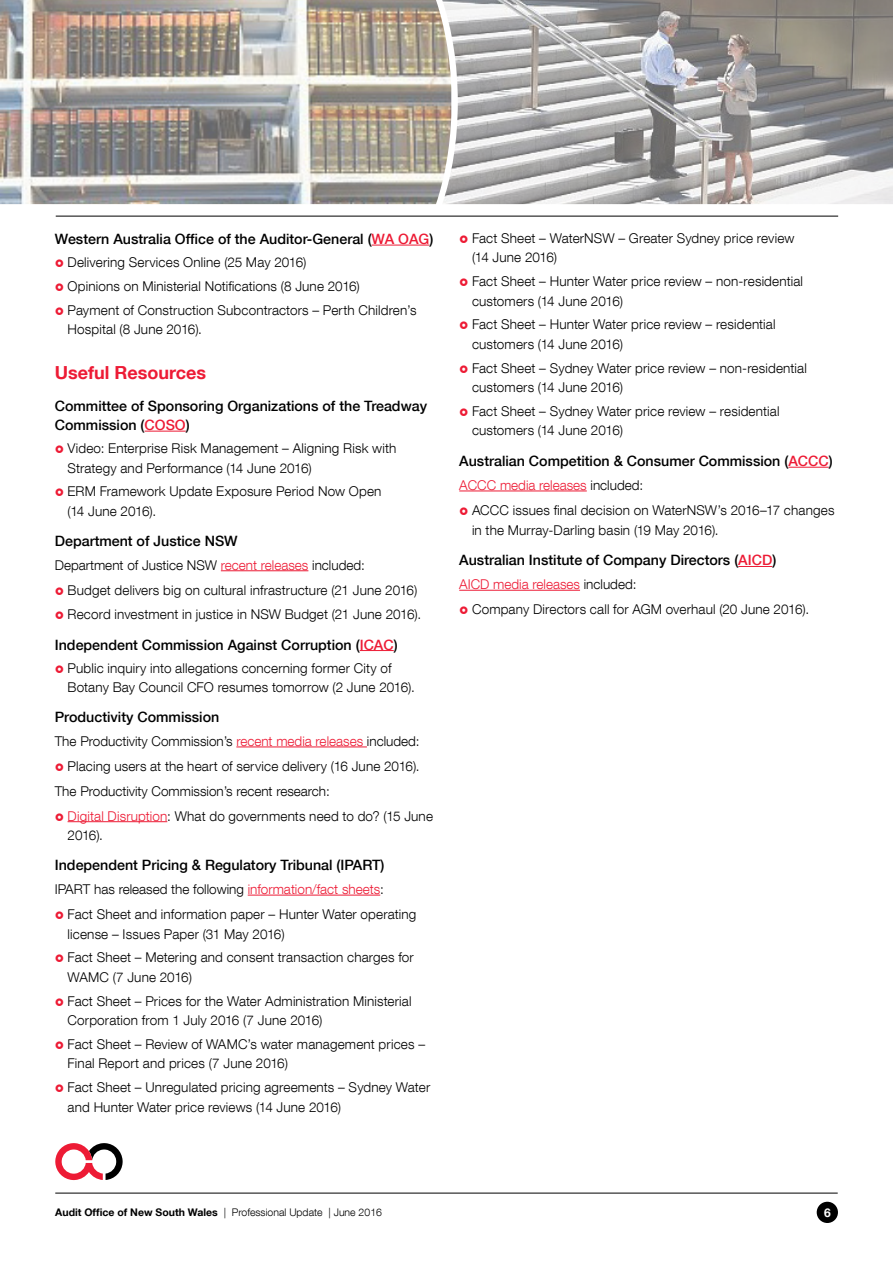
<style>
.page{position:relative;width:893px;height:1263px;background:#fff}
.page>*{position:absolute;margin:0;border:0;box-sizing:border-box;transform-origin:0 0}
.t1{font:700 18px "Helvetica Neue LT Com";color:#ed1b35}
.t2{font:500 14.25px/19.5px "Helvetica Neue LT Com";color:#000}
.t3{font:300 13.5px/19.5px "Helvetica Neue LT Com";letter-spacing:.01em;color:#000}
.t4{font:700 12px "Helvetica Neue LT Com";color:#fff}
.t5{font:300 10.5px "Helvetica Neue LT Com";color:#000}
.s1{color:#ed1b35}
.s2{font-weight:700}
</style>
<div class="page">
<hr style="left:55px;top:1193px;width:783px;height:1px;background:#000">
<div style="left:817px;top:1202px;width:21px;height:21px;background:#000;border-radius:50%"></div>
<svg style="left:55px;top:1143px;width:68px;height:37px"></svg>
<img style="left:451px;top:0;width:442px;height:204px">
<img style="left:0;top:0;width:451px;height:204px">
<hr style="left:56px;top:216px;width:782px;height:1px;background:#000">
<hr style="left:372px;top:245px;width:57px;height:1px;background:#ed1b35">
<hr style="left:145px;top:431px;width:41px;height:1px;background:#ed1b35">
<hr style="left:221px;top:570px;width:87px;height:1px;background:#ed1b35">
<hr style="left:360px;top:650px;width:34px;height:1px;background:#ed1b35">
<hr style="left:236px;top:747px;width:131px;height:1px;background:#ed1b35">
<hr style="left:68px;top:821px;width:99px;height:1px;background:#ed1b35">
<hr style="left:248px;top:895px;width:132px;height:1px;background:#ed1b35">
<hr style="left:788px;top:467px;width:41px;height:1px;background:#ed1b35">
<hr style="left:459px;top:491px;width:128px;height:1px;background:#ed1b35">
<hr style="left:738px;top:566px;width:34px;height:1px;background:#ed1b35">
<hr style="left:459px;top:590px;width:121px;height:1px;background:#ed1b35">
<p class="t2" style="left:55px;top:229px;width:380px">Western Australia Office of the Auditor-General (<span class="s1">WA OAG</span>)</p>
<p class="t3" style="left:68px;top:250px;width:351px;line-height:23.7px">Delivering Services Online (25 May 2016)<br>Opinions on Ministerial Notifications (8 June 2016)<br>Payment of Construction Subcontractors – Perth Children’s</p>
<p class="t3" style="left:68px;top:319px;width:136px">Hospital (8 June 2016).</p>
<h1 class="t1" style="left:55px;top:361px;width:153px">Useful Resources</h1>
<p class="t2" style="left:55px;top:396px;width:374px">Committee of Sponsoring Organizations of the Treadway<br>Commission (<span class="s1">COSO</span>)</p>
<p class="t3" style="left:68px;top:438px;width:330px">Video: Enterprise Risk Management – Aligning Risk with<br>Strategy and Performance (14 June 2016)</p>
<p class="t3" style="left:68px;top:481px;width:315px">ERM Framework Update Exposure Period Now Open (14 June 2016).</p>
<p class="t2" style="left:55px;top:531px;width:184px">Department of Justice NSW</p>
<p class="t3" style="left:68px;top:552px;width:351px;line-height:25.2px;text-indent:-13px">Department of Justice NSW <span class="s1">recent releases</span> included:<br>Budget delivers big on cultural infrastructure (21 June 2016)</p>
<p class="t3" style="left:68px;top:604px;width:355px">Record investment in justice in NSW Budget (21 June 2016).</p>
<p class="t2" style="left:55px;top:634px;width:344px">Independent Commission Against Corruption (<span class="s1">ICAC</span>)</p>
<p class="t3" style="left:68px;top:658px;width:349px">Public inquiry into allegations concerning former City of<br>Botany Bay Council CFO resumes tomorrow (2 June 2016).</p>
<p class="t2" style="left:55px;top:707px;width:166px">Productivity Commission</p>
<p class="t3" style="left:55px;top:731px;width:366px">The Productivity Commission’s <span class="s1">recent media releases</span> included:</p>
<p class="t3" style="left:68px;top:756px;width:354px">Placing users at the heart of service delivery (16 June 2016).</p>
<p class="t3" style="left:55px;top:781px;width:277px">The Productivity Commission’s recent research:</p>
<p class="t3" style="left:68px;top:806px;width:367px"><span class="s1">Digital Disruption</span>: What do governments need to do? (15 June</p>
<p class="t3" style="left:68px;top:825px;width:37px">2016).</p>
<p class="t2" style="left:55px;top:855px;width:331px">Independent Pricing &amp; Regulatory Tribunal (IPART)</p>
<p class="t3" style="left:68px;top:876px;width:350px;line-height:25.2px;text-indent:-13px">IPART has released the following <span class="s1">information/fact sheets</span>:<br>Fact Sheet and information paper – Hunter Water operating</p>
<p class="t3" style="left:68px;top:922px;width:348px;line-height:23.7px">license – Issues Paper (31 May 2016)<br>Fact Sheet – Metering and consent transaction charges for</p>
<p class="t3" style="left:68px;top:965px;width:345px;line-height:23.7px">WAMC (7 June 2016)<br>Fact Sheet – Prices for the Water Administration Ministerial</p>
<p class="t3" style="left:68px;top:1008px;width:359px;line-height:23.7px">Corporation from 1 July 2016 (7 June 2016)<br>Fact Sheet – Review of WAMC’s water management prices –</p>
<p class="t3" style="left:68px;top:1051px;width:364px;line-height:23.7px">Final Report and prices (7 June 2016)<br>Fact Sheet – Unregulated pricing agreements – Sydney Water</p>
<p class="t3" style="left:68px;top:1097px;width:275px">and Hunter Water price reviews (14 June 2016)</p>
<p class="t3" style="left:472px;top:228px;width:324px">Fact Sheet – WaterNSW – Greater Sydney price review (14 June 2016)</p>
<p class="t3" style="left:472px;top:271px;width:333px">Fact Sheet – Hunter Water price review – non-residential customers (14 June 2016)</p>
<p class="t3" style="left:472px;top:314px;width:305px">Fact Sheet – Hunter Water price review – residential customers (14 June 2016)</p>
<p class="t3" style="left:472px;top:358px;width:336px">Fact Sheet – Sydney Water price review – non-residential customers (14 June 2016)</p>
<p class="t3" style="left:472px;top:401px;width:309px">Fact Sheet – Sydney Water price review – residential customers (14 June 2016)</p>
<p class="t2" style="left:459px;top:451px;width:375px">Australian Competition &amp; Consumer Commission (<span class="s1">ACCC</span>)</p>
<p class="t3" style="left:472px;top:472px;width:364px;line-height:25.2px;text-indent:-13px"><span class="s1">ACCC media releases</span> included:<br>ACCC issues final decision on WaterNSW’s 2016–17 changes</p>
<p class="t3" style="left:472px;top:520px;width:248px">in the Murray-Darling basin (19 May 2016).</p>
<p class="t2" style="left:459px;top:550px;width:319px">Australian Institute of Company Directors (<span class="s1">AICD</span>)</p>
<p class="t3" style="left:472px;top:571px;width:339px;line-height:25.2px;text-indent:-13px"><span class="s1">AICD media releases</span> included:<br>Company Directors call for AGM overhaul (20 June 2016).</p>
<p class="t5" style="left:55px;top:1206px;width:328px"><span class="s2">Audit Office of New South Wales</span> | Professional Update | June 2016</p>
<p class="t4" style="left:824px;top:1205px;width:8px">6</p>
</div>
